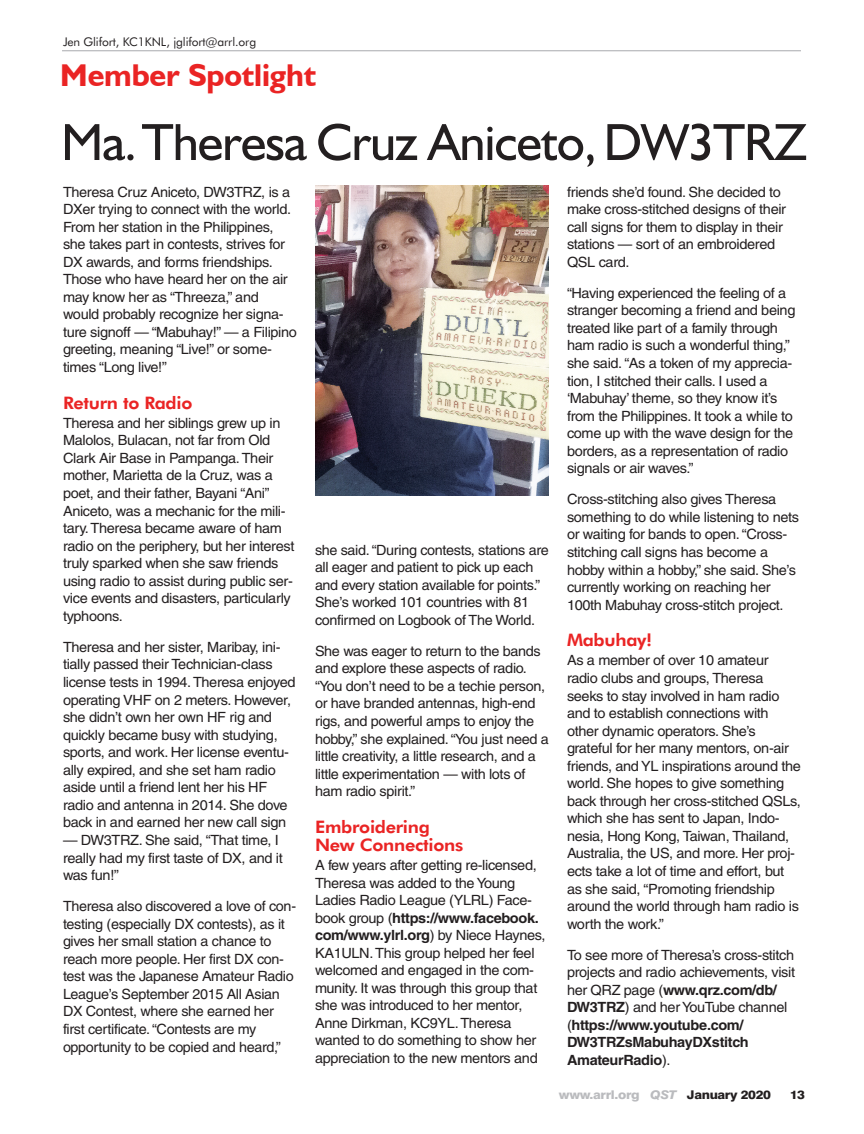
<style>
.page{position:relative;width:864px;height:1134px;background:#fff}
.page>*{position:absolute;margin:0;border:0;box-sizing:border-box;transform-origin:0 0}
.t1{font:52.5px "Humanist 521 BT";letter-spacing:-.015em;color:#231f20}
.Columns_Head{font:700 31.5px "Humanist 521 BT";letter-spacing:-.005em;color:#ea2424}
.Subhead_1{font:800 17.25px/18px "Futura BT";letter-spacing:-.015em;color:#ea2424;scale:1.05 1}
.Body_Text{font:14.1px/17.5px "Helvetica";letter-spacing:-.025em;color:#231f20}
.Pull_Quotes{font:12px "Futura BT";letter-spacing:-.01em;color:#231f20}
.t2{font:800 12px "Swiss 721 BT";letter-spacing:-.025em;color:#babbbe;scale:1.1 1}
.t3{font:800 12px "Swiss 721 BT";color:#231f20;scale:1.1 1}
.s1{font-weight:700}
.s2{font-style:italic}
.s3{color:#231f20}
</style>
<div class="page">
<hr style="left:62px;top:50px;width:739px;height:1px;background:#a8a9ad">
<img style="left:315px;top:186px;width:234px;height:309px">
<p class="Pull_Quotes" style="left:63px;top:34px;width:195px">Jen Glifort, KC1KNL, jglifort@arrl.org</p>
<p class="Columns_Head" style="left:60px;top:56px;width:258px">Member Spotlight</p>
<p class="t1" style="left:61px;top:110px;width:747px">Ma. Theresa Cruz Aniceto, DW3TRZ</p>
<p class="Body_Text" style="left:63px;top:183px;width:235px">Theresa Cruz Aniceto, DW3TRZ, is a DXer trying to connect with the world.<br>From her station in the Philippines, she takes part in contests, strives for DX awards, and forms friendships.<br>Those who have heard her on the air may know her as “Threeza,” and would probably recognize her signa&shy;ture signoff — “Mabuhay!” — a Filipino greeting, meaning “Live!” or some&shy;times “Long live!”</p>
<p class="Subhead_1" style="left:63px;top:393px;width:125px">Return to Radio</p>
<p class="Body_Text" style="left:63px;top:414px;width:233px">Theresa and her siblings grew up in Malolos, Bulacan, not far from Old Clark Air Base in Pampanga. Their mother, Marietta de la Cruz, was a poet, and their father, Bayani “Ani” Aniceto, was a mechanic for the mili&shy;tary. Theresa became aware of ham radio on the periphery, but her interest truly sparked when she saw friends using radio to assist during public ser&shy;vice events and disasters, particularly typhoons.</p>
<p class="Body_Text" style="left:63px;top:638px;width:234px">Theresa and her sister, Maribay, ini&shy;tially passed their Technician-class license tests in 1994. Theresa enjoyed operating VHF on 2 meters. However, she didn’t own her own HF rig and quickly became busy with studying, sports, and work. Her license eventu&shy;ally expired, and she set ham radio aside until a friend lent her his HF radio and antenna in 2014. She dove back in and earned her new call sign</p>
<p class="Body_Text" style="left:63px;top:831px;width:221px">— DW3TRZ. She said, “That time, I really had my first taste of DX, and it was fun!”</p>
<p class="Body_Text" style="left:63px;top:897px;width:235px">Theresa also discovered a love of con&shy;testing (especially DX contests), as it gives her small station a chance to reach more people. Her first DX con&shy;test was the Japanese Amateur Radio League’s September 2015 All Asian DX Contest, where she earned her first certificate. “Contests are my opportunity to be copied and heard,”</p>
<p class="Body_Text" style="left:315px;top:541px;width:235px">she said. “During contests, stations are all eager and patient to pick up each and every station available for points.” She’s worked 101 countries with 81 confirmed on Logbook of The World.</p>
<p class="Body_Text" style="left:315px;top:642px;width:235px">She was eager to return to the bands and explore these aspects of radio. “You don’t need to be a techie person, or have branded antennas, high-end rigs, and powerful amps to enjoy the hobby,” she explained. “You just need a little creativity, a little research, and a little experimentation — with lots of ham radio spirit.”</p>
<p class="Subhead_1" style="left:315px;top:818px;width:143px">Embroidering<br>New Connections</p>
<p class="Body_Text" style="left:315px;top:856px;width:232px">A few years after getting re-licensed, Theresa was added to the Young Ladies Radio League (YLRL) Face&shy;book group (<span class="s1">https://www.facebook. com/www.ylrl.org</span>) by Niece Haynes, KA1ULN. This group helped her feel welcomed and engaged in the com&shy;munity. It was through this group that she was introduced to her mentor, Anne Dirkman, KC9YL. Theresa wanted to do something to show her appreciation to the new mentors and</p>
<p class="Body_Text" style="left:567px;top:183px;width:221px">friends she’d found. She decided to make cross-stitched designs of their call signs for them to display in their stations — sort of an embroidered<br>QSL card.</p>
<p class="Body_Text" style="left:567px;top:284px;width:230px">“Having experienced the feeling of a stranger becoming a friend and being treated like part of a family through ham radio is such a wonderful thing,” she said. “As a token of my apprecia&shy;tion, I stitched their calls. I used a ‘Mabuhay’ theme, so they know it’s from the Philippines. It took a while to come up with the wave design for the borders, as a representation of radio signals or air waves.”</p>
<p class="Body_Text" style="left:567px;top:491px;width:234px">Cross-stitching also gives Theresa something to do while listening to nets or waiting for bands to open. “Cross&shy;stitching call signs has become a hobby within a hobby,” she said. She’s currently working on reaching her 100th Mabuhay cross-stitch project.</p>
<p class="Subhead_1" style="left:567px;top:631px;width:83px">Mabuhay!</p>
<p class="Body_Text" style="left:567px;top:652px;width:235px">As a member of over 10 amateur radio clubs and groups, Theresa seeks to stay involved in ham radio and to establish connections with other dynamic operators. She’s grateful for her many mentors, on-air friends, and YL inspirations around the world. She hopes to give something back through her cross-stitched QSLs, which she has sent to Japan, Indo&shy;nesia, Hong Kong, Taiwan, Thailand, Australia, the US, and more. Her proj&shy;ects take a lot of time and effort, but as she said, “Promoting friendship around the world through ham radio is worth the work.”</p>
<p class="Body_Text" style="left:567px;top:946px;width:230px">To see more of Theresa’s cross-stitch projects and radio achievements, visit her QRZ page (<span class="s1">www.qrz.com/db/<br>DW3TRZ</span>) and her YouTube channel (<span class="s1">https://www.youtube.com/<br>DW3TRZsMabuhayDXstitch<br>AmateurRadio</span>).</p>
<p class="t2" style="left:559px;top:1088px;width:194px">www.arrl.org <span class="s2">QST</span> <span class="s3">January 2020</span></p>
<p class="t3" style="left:790px;top:1088px;width:15px">13</p>
</div>
